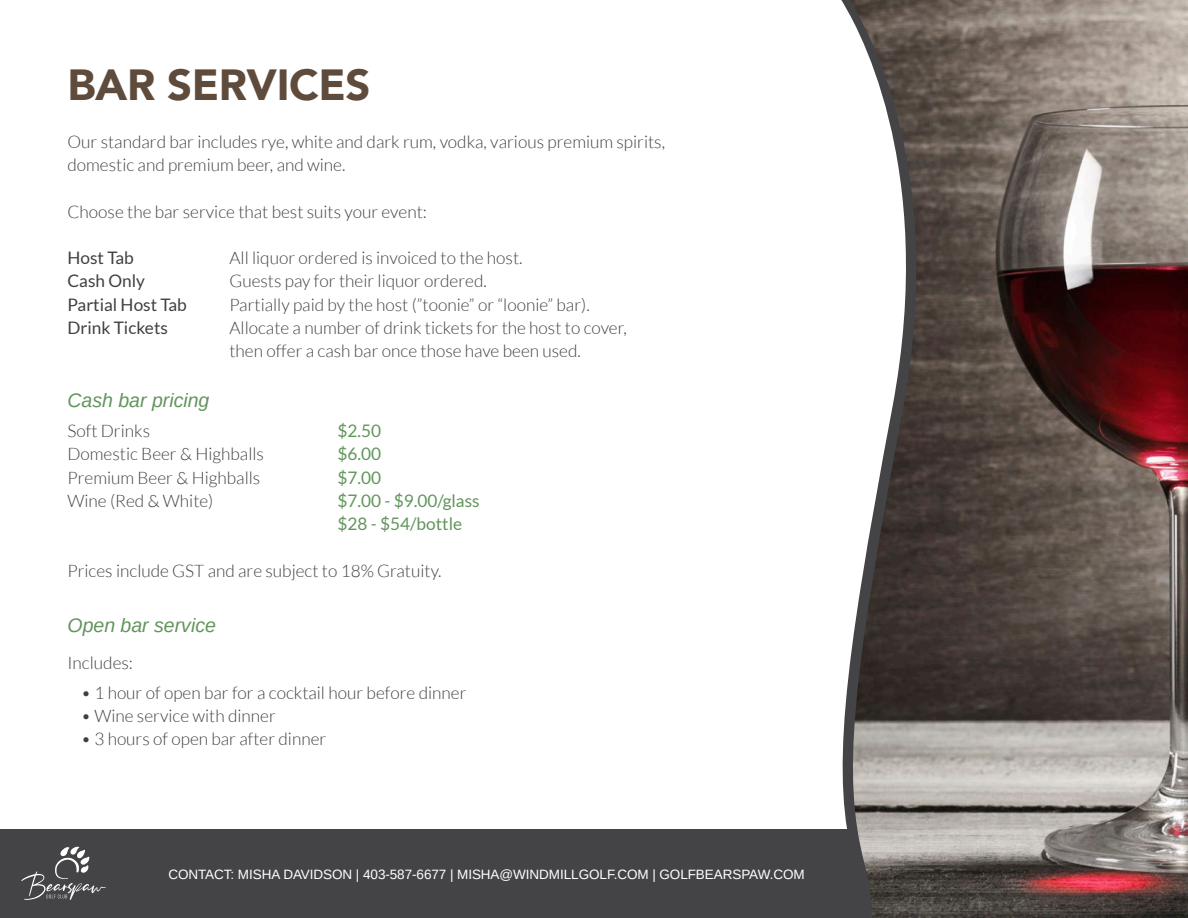
<style>
.page{position:relative;width:1188px;height:918px;background:#fff}
.page>*{position:absolute;margin:0;border:0;box-sizing:border-box;transform-origin:0 0}
.Page_Title{font:900 43.5px "Avenir";letter-spacing:-.01em;color:#5f4b3c}
.subheader{font:italic 19.5px "Arimo";color:#61955b}
.Copy{font:300 17.25px/23.2px "Lato";color:#3e4042}
.Copy-2{font:17.25px "Lato";color:#61955b}
.Copy-3{font:17.25px "Lato";color:#3e4042}
.subheader-2{font:300 17.25px "Lato";color:#3e4042}
.t1{font:13.5px "Arimo";letter-spacing:-.005em;color:#fff}
</style>
<div class="page">
<div style="left:0;top:829px;width:903px;height:89px;background:#444446"></div>
<img style="left:949px;top:0;width:239px;height:918px">
<svg style="left:841px;top:0;width:108px;height:918px"></svg>
<svg style="left:21px;top:847px;width:85px;height:53px"></svg>
<p class="Page_Title" style="left:68px;top:47px;width:304px">BAR SERVICES</p>
<p class="Copy" style="left:68px;top:130px;width:599px">Our standard bar includes rye, white and dark rum, vodka, various premium spirits, domestic and premium beer, and wine.</p>
<p class="Copy" style="left:68px;top:200px;width:361px">Choose the bar service that best suits your event:</p>
<p class="Copy-3" style="left:68px;top:248px;width:68px">Host Tab</p>
<p class="Copy" style="left:229px;top:246px;width:295px">All liquor ordered is invoiced to the host.</p>
<p class="Copy-3" style="left:68px;top:271px;width:79px">Cash Only</p>
<p class="Copy" style="left:229px;top:270px;width:259px">Guests pay for their liquor ordered.</p>
<p class="Copy-3" style="left:68px;top:295px;width:121px">Partial Host Tab</p>
<p class="Copy" style="left:229px;top:293px;width:362px">Partially paid by the host (”toonie” or “loonie” bar).</p>
<p class="Copy-3" style="left:68px;top:318px;width:102px">Drink Tickets</p>
<p class="Copy" style="left:229px;top:316px;width:399px">Allocate a number of drink tickets for the host to cover, then offer a cash bar once those have been used.</p>
<p class="subheader" style="left:68px;top:387px;width:143px">Cash bar pricing</p>
<p class="Copy" style="left:68px;top:419px;width:84px">Soft Drinks</p>
<p class="Copy-2" style="left:338px;top:421px;width:45px">$2.50</p>
<p class="Copy" style="left:68px;top:443px;width:198px">Domestic Beer &amp; Highballs</p>
<p class="Copy-2" style="left:338px;top:445px;width:45px">$6.00</p>
<p class="Copy" style="left:68px;top:466px;width:194px">Premium Beer &amp; Highballs</p>
<p class="Copy-2" style="left:338px;top:468px;width:45px">$7.00</p>
<p class="Copy" style="left:68px;top:489px;width:147px">Wine (Red &amp; White)</p>
<p class="Copy-2" style="left:338px;top:491px;width:144px">$7.00 - $9.00/glass</p>
<p class="Copy-2" style="left:338px;top:514px;width:126px">$28 - $54/bottle</p>
<p class="Copy" style="left:68px;top:559px;width:375px">Prices include GST and are subject to 18% Gratuity.</p>
<p class="subheader" style="left:68px;top:612px;width:150px">Open bar service</p>
<p class="subheader-2" style="left:68px;top:653px;width:67px">Includes:</p>
<p class="Copy" style="left:81px;top:681px;width:387px">• 1 hour of open bar for a cocktail hour before dinner</p>
<p class="Copy" style="left:81px;top:704px;width:196px">• Wine service with dinner</p>
<p class="Copy" style="left:81px;top:728px;width:247px">• 3 hours of open bar after dinner</p>
<p class="t1" style="left:168px;top:865px;width:638px">CONTACT: MISHA DAVIDSON | 403-587-6677 | MISHA@WINDMILLGOLF.COM | GOLFBEARSPAW.COM</p>
</div>
